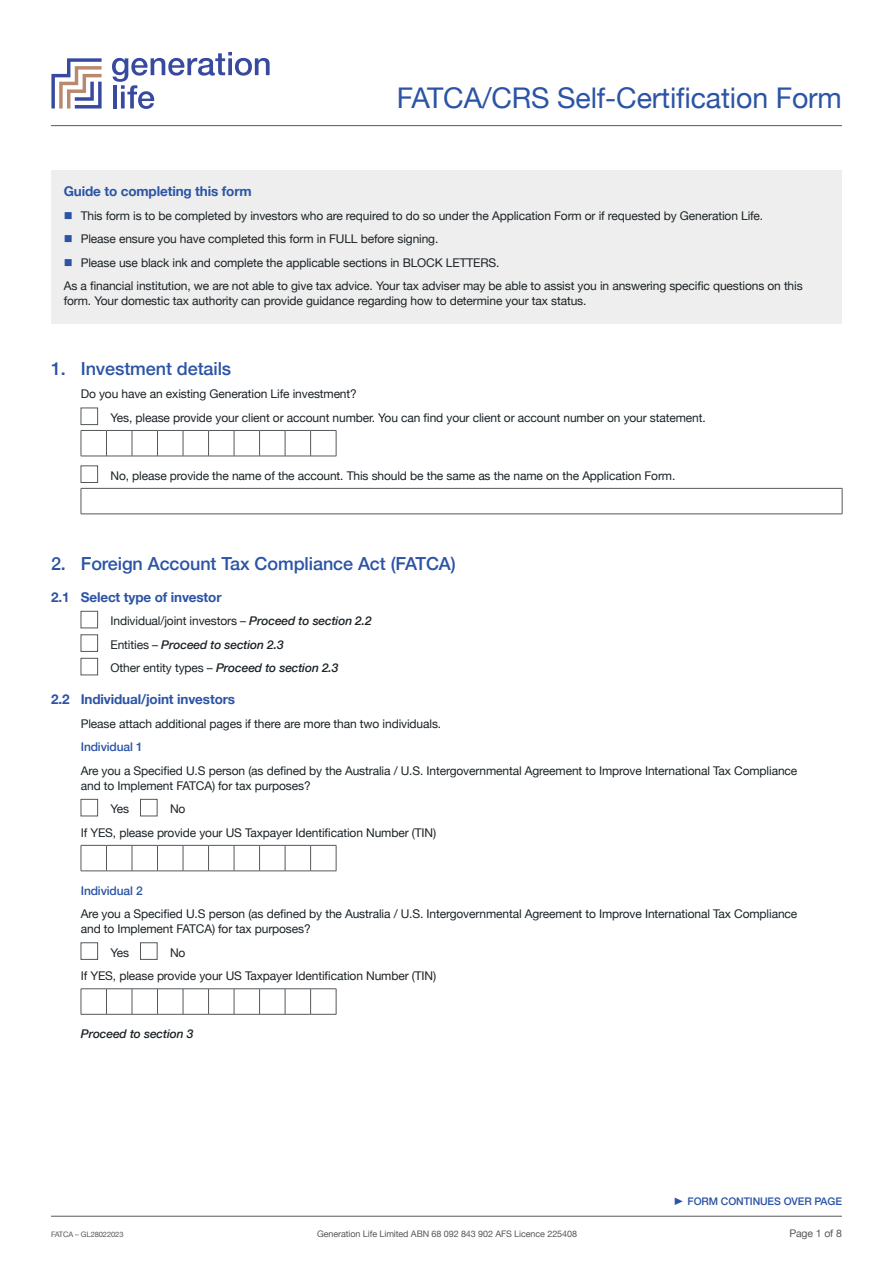
<style>
.page{position:relative;width:893px;height:1263px;background:#fff}
.page>*{position:absolute;margin:0;border:0;box-sizing:border-box;transform-origin:0 0}
.t1{font:28.5px "Helvetica Neue";letter-spacing:-.005em;color:#2b54a5}
.t2{font:500 18px "Helvetica Neue";letter-spacing:-.005em;color:#2b54a5}
.t3{font:700 13.5px "Helvetica Neue";letter-spacing:-.01em;color:#2b54a5}
.t4{font:12px/23.5px "Helvetica Neue";letter-spacing:-.01em;color:#1b2226}
.t5{font:italic 500 12px/23.5px "Helvetica Neue";letter-spacing:-.01em;color:#1b2226}
.t6{font:500 12px "Helvetica Neue";letter-spacing:-.01em;color:#2b54a5}
.t7{font:500 10.5px "Helvetica Neue";letter-spacing:-.01em;color:#2b54a5}
.t8{font:10.5px "Helvetica Neue";letter-spacing:-.01em;color:#555859}
.t9{font:9px "Helvetica Neue";letter-spacing:-.01em;color:#555859}
.t10{font:7.5px "Helvetica Neue";letter-spacing:-.01em;color:#555859}
.s1{font-weight:400;font-style:normal}
</style>
<div class="page">
<hr style="left:51px;top:1216px;width:791px;height:1px;background:#555859">
<div style="left:81px;top:408px;width:17px;height:17px;border:1px solid #555859"></div>
<svg style="left:81px;top:430px;width:256px;height:27px"></svg>
<div style="left:81px;top:466px;width:17px;height:17px;border:1px solid #555859"></div>
<hr style="left:81px;top:488px;width:761px;height:1px;background:#555859">
<svg style="left:81px;top:488px;width:1px;height:26px"></svg>
<svg style="left:842px;top:488px;width:1px;height:26px"></svg>
<hr style="left:81px;top:514px;width:761px;height:1px;background:#555859">
<div style="left:81px;top:611px;width:17px;height:17px;border:1px solid #555859"></div>
<div style="left:81px;top:635px;width:17px;height:17px;border:1px solid #555859"></div>
<div style="left:81px;top:658px;width:17px;height:17px;border:1px solid #555859"></div>
<div style="left:81px;top:799px;width:17px;height:17px;border:1px solid #555859"></div>
<div style="left:140px;top:799px;width:17px;height:17px;border:1px solid #555859"></div>
<svg style="left:81px;top:845px;width:256px;height:27px"></svg>
<div style="left:81px;top:942px;width:17px;height:17px;border:1px solid #555859"></div>
<div style="left:140px;top:942px;width:17px;height:17px;border:1px solid #555859"></div>
<svg style="left:81px;top:988px;width:256px;height:27px"></svg>
<div style="left:51px;top:170px;width:791px;height:153px;background:#eee"></div>
<hr style="left:51px;top:125px;width:791px;height:1px;background:#555859">
<svg style="left:51px;top:58px;width:51px;height:51px"></svg>
<svg style="left:112px;top:52px;width:158px;height:57px"></svg>
<h1 class="t1" style="left:397px;top:78px;width:447px">FATCA/CRS Self-Certification Form</h1>
<p class="t3" style="left:64px;top:181px;width:189px">Guide to completing this form</p>
<p class="t4" style="left:81px;top:204px;width:684px">This form is to be completed by investors who are required to do so under the Application Form or if requested by Generation Life.</p>
<p class="t4" style="left:81px;top:228px;width:359px">Please ensure you have completed this form in FULL before signing.</p>
<p class="t4" style="left:81px;top:251px;width:420px">Please use black ink and complete the applicable sections in BLOCK LETTERS.</p>
<p class="t4" style="left:64px;top:275px;width:740px">As a financial institution, we are not able to give tax advice. Your tax adviser may be able to assist you in answering specific questions on this</p>
<p class="t4" style="left:64px;top:290px;width:524px">form. Your domestic tax authority can provide guidance regarding how to determine your tax status.</p>
<h2 class="t2" style="left:51px;top:354px;width:182px">1. Investment details</h2>
<p class="t4" style="left:111px;top:383px;width:597px;text-indent:-30px">Do you have an existing Generation Life investment?<br>Yes, please provide your client or account number. You can find your client or account number on your statement.</p>
<p class="t4" style="left:111px;top:464px;width:566px">No, please provide the name of the account. This should be the same as the name on the Application Form.</p>
<h2 class="t2" style="left:51px;top:549px;width:406px">2. Foreign Account Tax Compliance Act (FATCA)</h2>
<p class="t3" style="left:51px;top:586px;width:172px">2.1 Select type of investor</p>
<p class="t5" style="left:111px;top:608px;width:263px"><span class="s1">Individual/joint investors –</span> Proceed to section 2.2<br><span class="s1">Entities –</span> Proceed to section 2.3<br><span class="s1">Other entity types –</span> Proceed to section 2.3</p>
<p class="t3" style="left:51px;top:689px;width:186px">2.2 Individual/joint investors</p>
<p class="t4" style="left:81px;top:712px;width:362px">Please attach additional pages if there are more than two individuals.</p>
<p class="t6" style="left:81px;top:737px;width:64px">Individual 1</p>
<p class="t4" style="left:81px;top:763px;width:718px;line-height:15px">Are you a Specified U.S person (as defined by the Australia / U.S. Intergovernmental Agreement to Improve International Tax Compliance and to Implement FATCA) for tax purposes?</p>
<p class="t4" style="left:111px;top:798px;width:20px">Yes</p>
<p class="t4" style="left:81px;top:798px;width:357px;text-indent:89px">No<br>If YES, please provide your US Taxpayer Identification Number (TIN)</p>
<p class="t6" style="left:81px;top:881px;width:64px">Individual 2</p>
<p class="t4" style="left:81px;top:907px;width:718px;line-height:15px">Are you a Specified U.S person (as defined by the Australia / U.S. Intergovernmental Agreement to Improve International Tax Compliance and to Implement FATCA) for tax purposes?</p>
<p class="t4" style="left:111px;top:941px;width:20px">Yes</p>
<p class="t4" style="left:81px;top:941px;width:357px;text-indent:89px">No<br>If YES, please provide your US Taxpayer Identification Number (TIN)</p>
<p class="t5" style="left:81px;top:1021px;width:114px">Proceed to section 3</p>
<p class="t7" style="left:688px;top:1193px;width:156px">FORM CONTINUES OVER PAGE</p>
<p class="t10" style="left:51px;top:1229px;width:74px">FATCA – GL28022023</p>
<p class="t9" style="left:317px;top:1228px;width:261px">Generation Life Limited ABN 68 092 843 902 AFS Licence 225408</p>
<p class="t8" style="left:789px;top:1226px;width:54px">Page 1 of 8</p>
</div>
